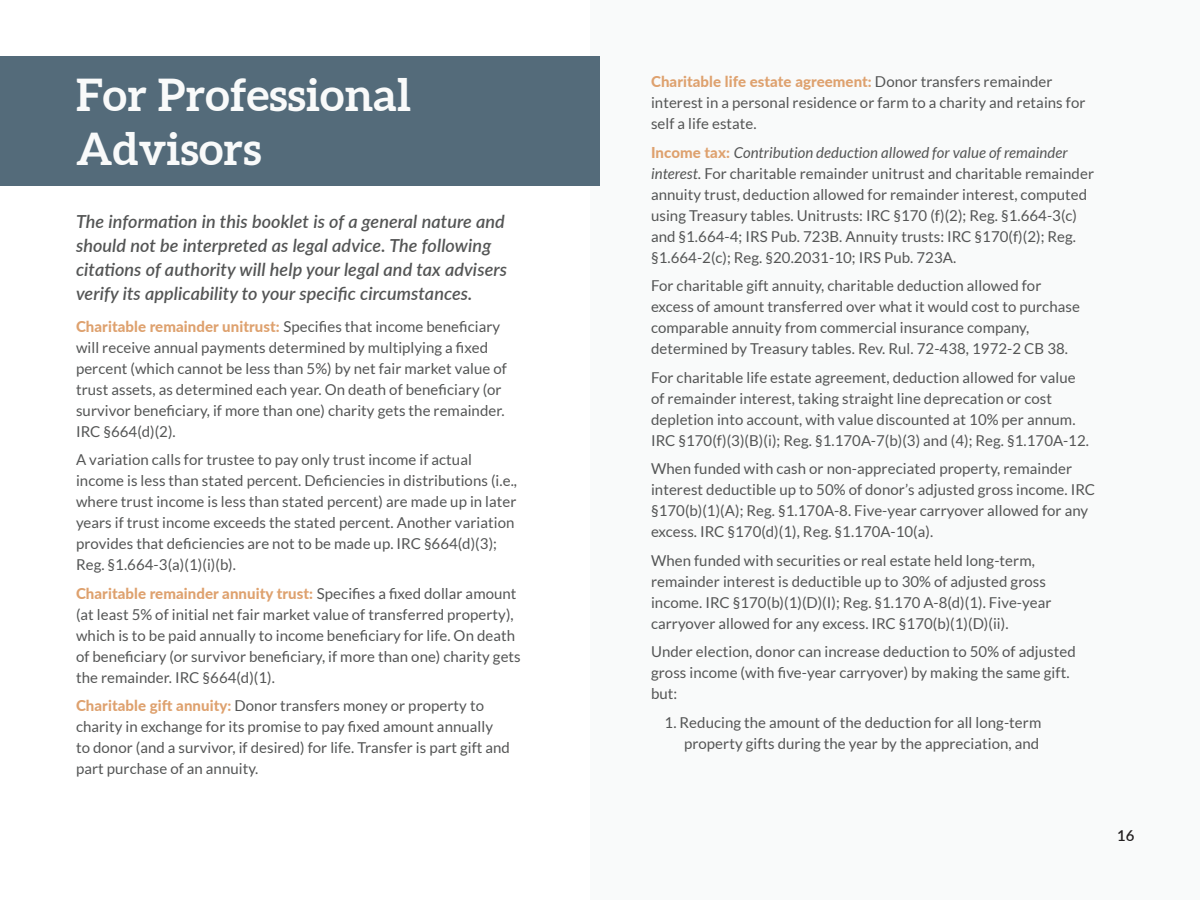
<style>
.page{position:relative;width:1200px;height:900px;background:#f9fafa}
.page>*{position:absolute;margin:0;border:0;box-sizing:border-box;transform-origin:0 0}
.Ocean_Title{font:700 45px "Aleo";letter-spacing:.005em;color:#f9fafa}
.Body_text{font:italic 600 18px/24px "Lato";letter-spacing:.005em;color:#545555}
.Body_text-2{font:15px/21px "Lato";letter-spacing:.005em;color:#545555}
.List{font:15px/21px "Lato";letter-spacing:.005em;color:#545555;text-align:right}
.t1{font:600 15px "Lato";color:#231f20}
.s1{font-weight:800;color:#dea16e}
.s2{font-style:italic}
</style>
<div class="page">
<div style="left:0;top:0;width:590px;height:900px;background:#fff"></div>
<div style="left:0;top:57px;width:600px;height:129px;background:#546b7a"></div>
<p class="Ocean_Title" style="left:76px;top:67px;width:337px">For Professional</p>
<p class="Ocean_Title" style="left:76px;top:121px;width:187px">Advisors</p>
<p class="Body_text" style="left:76px;top:209px;width:433px">The information in this booklet is of a general nature and should not be interpreted as legal advice. The following citations of authority will help your legal and tax advisers verify its applicability to your specific circumstances.</p>
<p class="Body_text-2" style="left:76px;top:316px;width:432px"><span class="s1">Charitable remainder unitrust:</span> Specifies that income beneficiary will receive annual payments determined by multiplying a fixed percent (which cannot be less than 5%) by net fair market value of trust assets, as determined each year. On death of beneficiary (or survivor beneficiary, if more than one) charity gets the remainder.<br>IRC §664(d)(2).</p>
<p class="Body_text-2" style="left:76px;top:449px;width:443px">A variation calls for trustee to pay only trust income if actual income is less than stated percent. Deficiencies in distributions (i.e., where trust income is less than stated percent) are made up in later years if trust income exceeds the stated percent. Another variation provides that deficiencies are not to be made up. IRC §664(d)(3); Reg. §1.664-3(a)(1)(i)(b).</p>
<p class="Body_text-2" style="left:76px;top:583px;width:446px"><span class="s1">Charitable remainder annuity trust:</span> Specifies a fixed dollar amount (at least 5% of initial net fair market value of transferred property), which is to be paid annually to income beneficiary for life. On death of beneficiary (or survivor beneficiary, if more than one) charity gets the remainder. IRC §664(d)(1).</p>
<p class="Body_text-2" style="left:76px;top:695px;width:436px"><span class="s1">Charitable gift annuity:</span> Donor transfers money or property to charity in exchange for its promise to pay fixed amount annually to donor (and a survivor, if desired) for life. Transfer is part gift and part purchase of an annuity.</p>
<p class="Body_text-2" style="left:651px;top:71px;width:436px"><span class="s1">Charitable life estate agreement:</span> Donor transfers remainder interest in a personal residence or farm to a charity and retains for self a life estate.</p>
<p class="Body_text-2" style="left:651px;top:142px;width:445px"><span class="s1">Income tax:</span> <span class="s2">Contribution deduction allowed for value of remainder interest.</span> For charitable remainder unitrust and charitable remainder annuity trust, deduction allowed for remainder interest, computed using Treasury tables. Unitrusts: IRC §170 (f)(2); Reg. §1.664-3(c) and §1.664-4; IRS Pub. 723B. Annuity trusts: IRC §170(f)(2); Reg. §1.664-2(c); Reg. §20.2031-10; IRS Pub. 723A.</p>
<p class="Body_text-2" style="left:651px;top:275px;width:430px">For charitable gift annuity, charitable deduction allowed for excess of amount transferred over what it would cost to purchase comparable annuity from commercial insurance company, determined by Treasury tables. Rev. Rul. 72-438, 1972-2 CB 38.</p>
<p class="Body_text-2" style="left:651px;top:367px;width:439px">For charitable life estate agreement, deduction allowed for value of remainder interest, taking straight line deprecation or cost depletion into account, with value discounted at 10% per annum.<br>IRC §170(f)(3)(B)(i); Reg. §1.170A-7(b)(3) and (4); Reg. §1.170A-12.</p>
<p class="Body_text-2" style="left:651px;top:458px;width:445px">When funded with cash or non-appreciated property, remainder interest deductible up to 50% of donor’s adjusted gross income. IRC §170(b)(1)(A); Reg. §1.170A-8. Five-year carryover allowed for any excess. IRC §170(d)(1), Reg. §1.170A-10(a).</p>
<p class="Body_text-2" style="left:651px;top:550px;width:402px">When funded with securities or real estate held long-term, remainder interest is deductible up to 30% of adjusted gross income. IRC §170(b)(1)(D)(I); Reg. §1.170 A-8(d)(1). Five-year carryover allowed for any excess. IRC §170(b)(1)(D)(ii).</p>
<p class="Body_text-2" style="left:651px;top:641px;width:426px">Under election, donor can increase deduction to 50% of adjusted gross income (with five-year carryover) by making the same gift. but:</p>
<p class="List" style="left:665px;top:712px;width:378px">1. Reducing the amount of the deduction for all long-term property gifts during the year by the appreciation, and</p>
<p class="t1" style="left:1117px;top:824px;width:19px">16</p>
</div>
